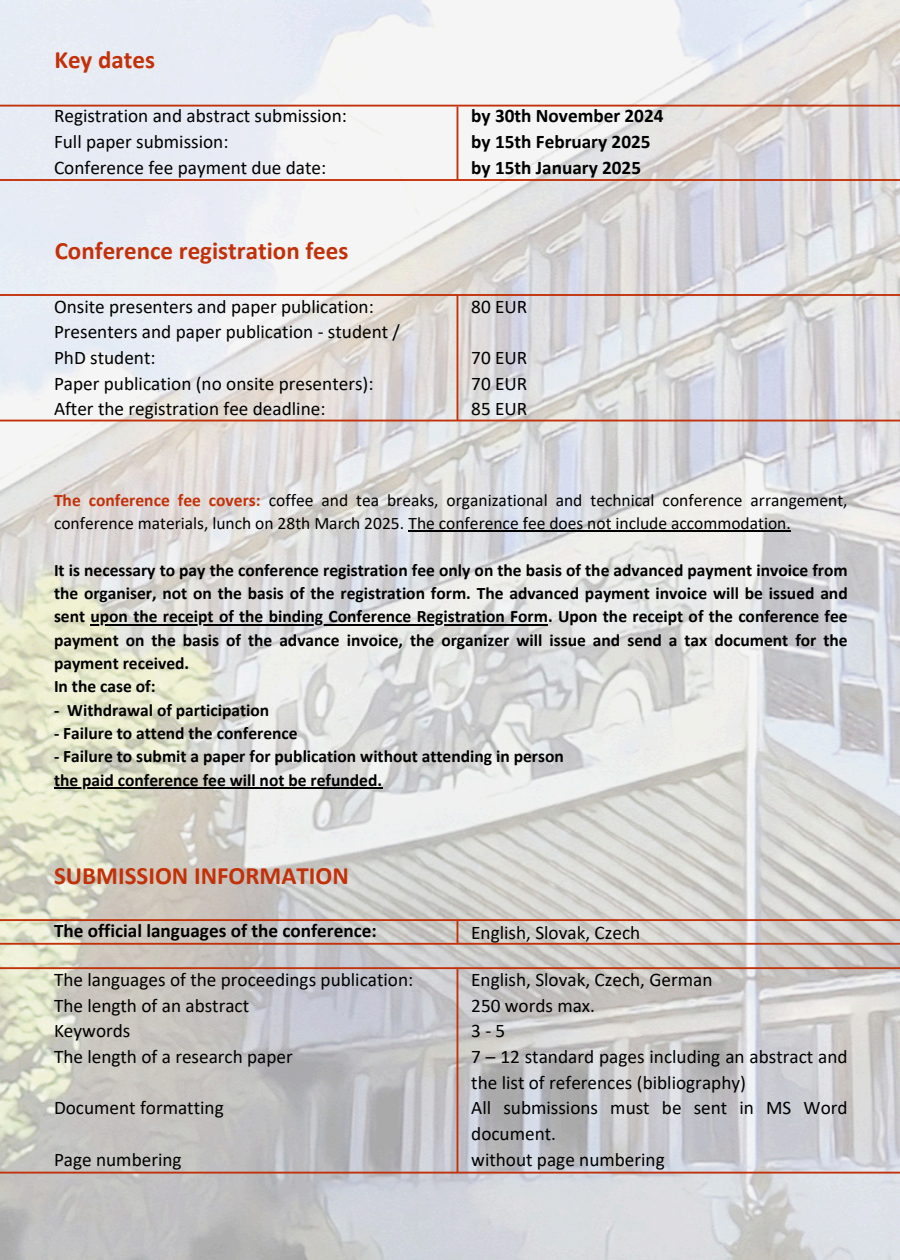
<style>
.page{position:relative;width:900px;height:1260px;background:#fff}
.page>*{position:absolute;margin:0;border:0;box-sizing:border-box;transform-origin:0 0}
.t1{font:700 25px "Calibri";color:#c23109}
.t2{font:19.25px/25.8px "Calibri";color:#000;text-align:justify}
.t3{font:700 19.25px/25.8px "Calibri";color:#000}
.t4{font:700 17.5px/23.2px "Calibri";color:#000;text-align:justify}
.t5{font:17.5px/23.2px "Calibri";color:#000}
.s1{font-weight:700;color:#c23109}
</style>
<div class="page">
<img style="left:0;top:0;width:900px;height:1260px">
<hr style="left:0;top:179px;width:900px;height:2px;background:#c23109">
<hr style="left:0;top:105px;width:900px;height:2px;background:#c23109">
<hr style="left:457px;top:107px;width:1px;height:73px;background:#c23109">
<hr style="left:0;top:420px;width:900px;height:1px;background:#c23109">
<hr style="left:0;top:294px;width:900px;height:2px;background:#c23109">
<hr style="left:457px;top:295px;width:1px;height:126px;background:#c23109">
<hr style="left:408px;top:530px;width:383px;height:2px;background:#000">
<hr style="left:91px;top:624px;width:457px;height:1px;background:#000">
<hr style="left:54px;top:787px;width:328px;height:2px;background:#000">
<hr style="left:0;top:943px;width:900px;height:2px;background:#c23109">
<hr style="left:0;top:919px;width:900px;height:2px;background:#c23109">
<svg style="left:457px;top:921px;width:1px;height:22px"></svg>
<hr style="left:0;top:967px;width:900px;height:2px;background:#c23109">
<hr style="left:457px;top:969px;width:1px;height:204px;background:#c23109">
<hr style="left:0;top:1172px;width:900px;height:2px;background:#c23109">
<p class="t1" style="left:54px;top:49px;width:102px">Key dates</p>
<h2 class="t2" style="left:54px;top:105px;width:295px">Registration and abstract submission:</h2>
<p class="t2" style="left:54px;top:130px;width:176px">Full paper submission:</p>
<p class="t2" style="left:54px;top:156px;width:274px">Conference fee payment due date:</p>
<p class="t1" style="left:55px;top:240px;width:295px">Conference registration fees</p>
<h2 class="t2" style="left:54px;top:295px;width:321px">Onsite presenters and paper publication:</h2>
<p class="t2" style="left:54px;top:321px;width:348px">Presenters and paper publication - student /</p>
<p class="t2" style="left:54px;top:346px;width:103px">PhD student:</p>
<p class="t2" style="left:54px;top:372px;width:321px">Paper publication (no onsite presenters):</p>
<p class="t2" style="left:54px;top:398px;width:273px">After the registration fee deadline:</p>
<h4 class="t3" style="left:471px;top:105px;width:194px">by 30th November 2024 by 15th February 2025 by 15th January 2025</h4>
<h3 class="t2" style="left:471px;top:295px;width:57px">80 EUR</h3>
<h3 class="t2" style="left:471px;top:346px;width:58px">70 EUR 70 EUR 85 EUR</h3>
<p class="t5" style="left:54px;top:490px;width:795px"><span class="s1">The conference fee covers:</span> coffee and tea breaks, organizational and technical conference arrangement, conference materials, lunch on 28th March 2025. The conference fee does not include accommodation.</p>
<h4 class="t4" style="left:54px;top:560px;width:795px">It is necessary to pay the conference registration fee only on the basis of the advanced payment invoice from the organiser, not on the basis of the registration form. The advanced payment invoice will be issued and sent upon the receipt of the binding Conference Registration Form. Upon the receipt of the conference fee</h4>
<h1 class="t4" style="left:54px;top:630px;width:795px;text-align:left">payment on the basis of the advance invoice, the organizer will issue and send a tax document for the payment received.<br>In the case of:</h1>
<h1 class="t4" style="left:54px;top:700px;width:217px">- Withdrawal of participation</h1>
<h1 class="t4" style="left:54px;top:723px;width:245px">- Failure to attend the conference</h1>
<h1 class="t4" style="left:54px;top:746px;width:511px">- Failure to submit a paper for publication without attending in person</h1>
<h4 class="t4" style="left:54px;top:770px;width:330px">the paid conference fee will not be refunded.</h4>
<p class="t1" style="left:54px;top:865px;width:296px">SUBMISSION INFORMATION</p>
<p class="t3" style="left:54px;top:919px;width:324px">The official languages of the conference:</p>
<p class="t2" style="left:54px;top:968px;width:361px">The languages of the proceedings publication:</p>
<p class="t2" style="left:54px;top:994px;width:197px">The length of an abstract</p>
<p class="t2" style="left:54px;top:1020px;width:78px">Keywords</p>
<p class="t2" style="left:54px;top:1045px;width:240px">The length of a research paper</p>
<p class="t2" style="left:54px;top:1097px;width:171px">Document formatting</p>
<p class="t2" style="left:54px;top:1148px;width:129px">Page numbering</p>
<p class="t2" style="left:471px;top:921px;width:170px">English, Slovak, Czech</p>
<p class="t2" style="left:471px;top:968px;width:243px">English, Slovak, Czech, German</p>
<p class="t2" style="left:471px;top:994px;width:125px">250 words max.</p>
<p class="t2" style="left:471px;top:1020px;width:36px">3 - 5</p>
<p class="t2" style="left:471px;top:1045px;width:378px;text-align:left">7 – 12 standard pages including an abstract and the list of references (bibliography)<br>All submissions must be sent in MS Word document.<br>without page numbering</p>
</div>
